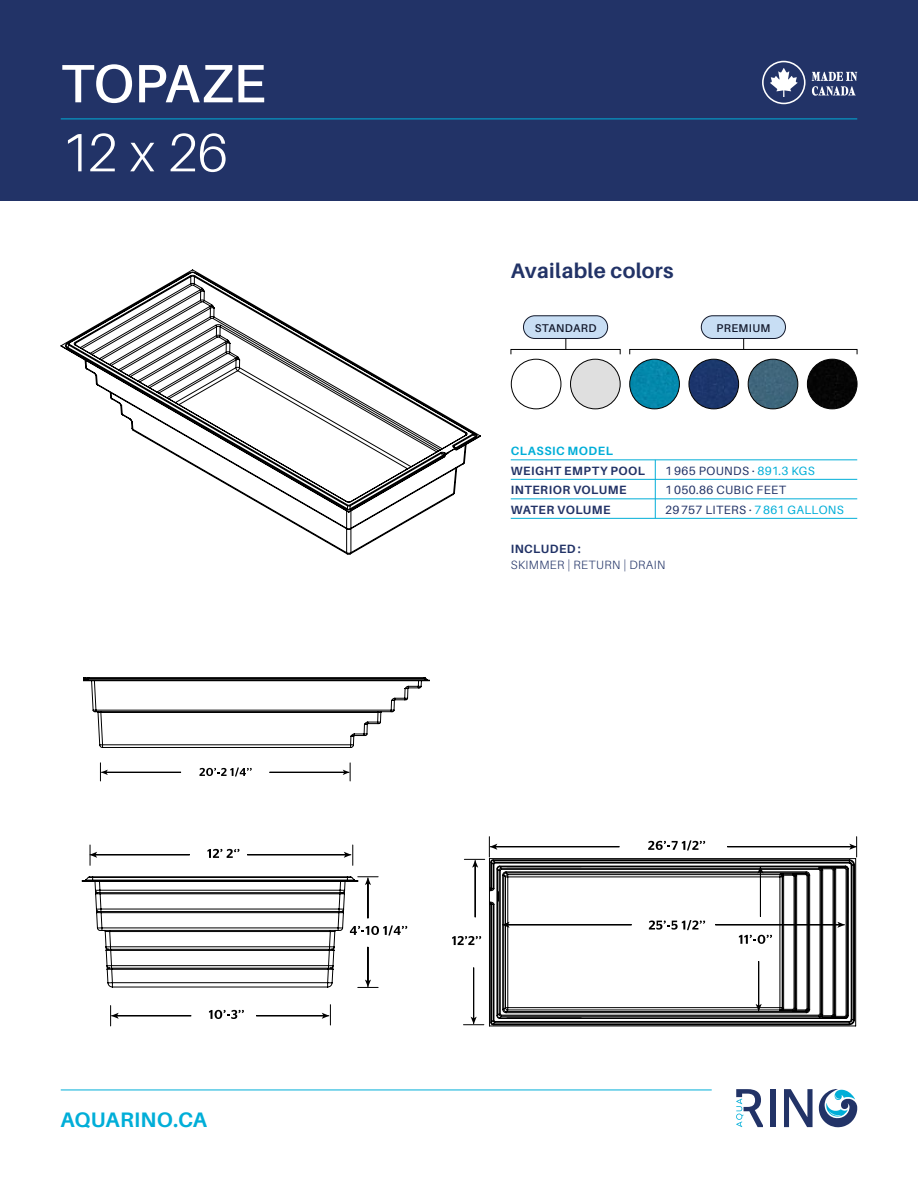
<style>
.page{position:relative;width:918px;height:1188px;background:#fff}
.page>*{position:absolute;margin:0;border:0;box-sizing:border-box;transform-origin:0 0}
.t1{font:600 54px "Aileron";letter-spacing:-.01em;color:#fff}
.t2{font:300 54px "Aileron";color:#fff}
.t3{font:700 21px "Aileron";letter-spacing:.015em;color:#223367}
.t4{font:700 21px "Aileron";letter-spacing:.015em;color:#00aed8}
.t5{font:12px "Aileron";letter-spacing:.03em;color:#223367}
.t6{font:700 12px "Aileron";letter-spacing:.04em;color:#223367}
.t7{font:300 12px "Aileron";letter-spacing:.035em;color:#223367}
.t8{font:700 12px "Aileron";letter-spacing:.045em;color:#00aed8}
.t9{font:600 11.25px "Aileron";letter-spacing:.035em;color:#12182b}
.s1{color:#00aed8}
</style>
<div class="page">
<div style="left:0;top:0;width:918px;height:201px;background:#223367"></div>
<div style="left:523px;top:316px;width:85px;height:22px;background:#c8def4;border-radius:11px"></div>
<div style="left:523px;top:316px;width:85px;height:23px;border:1px solid #12182b;border-radius:11px"></div>
<div style="left:701px;top:316px;width:84px;height:22px;background:#c8def4;border-radius:11px"></div>
<div style="left:701px;top:316px;width:85px;height:23px;border:1px solid #12182b;border-radius:11px"></div>
<hr style="left:61px;top:119px;width:796px;height:1px;background:#00aed8">
<hr style="left:61px;top:1090px;width:651px;height:1px;background:#00aed8">
<img style="left:511px;top:359px;width:50px;height:50px;border-radius:25px">
<div style="left:511px;top:359px;width:50px;height:50px;border:1px solid #000;border-radius:50%"></div>
<div style="left:571px;top:359px;width:49px;height:50px;background:#dfdfdf;border-radius:25px"></div>
<div style="left:570px;top:359px;width:50px;height:50px;border:1px solid #000;border-radius:50%"></div>
<img style="left:630px;top:359px;width:49px;height:50px;border-radius:25px">
<div style="left:630px;top:359px;width:50px;height:50px;border:1px solid #000;border-radius:50%"></div>
<div style="left:689px;top:359px;width:50px;height:50px;background:#1c366c;border-radius:25px"></div>
<div style="left:689px;top:359px;width:50px;height:50px;border:1px solid #000;border-radius:50%"></div>
<img style="left:748px;top:359px;width:50px;height:50px;border-radius:25px">
<div style="left:748px;top:359px;width:50px;height:50px;border:1px solid #000;border-radius:50%"></div>
<div style="left:807px;top:359px;width:50px;height:50px;background:#060606;border-radius:25px"></div>
<div style="left:807px;top:359px;width:50px;height:50px;border:1px solid #000;border-radius:50%"></div>
<div style="left:511px;top:349px;width:109px;height:6px;border:1px solid #000"></div>
<div style="left:630px;top:349px;width:227px;height:6px;border:1px solid #000"></div>
<svg style="left:736px;top:1089px;width:27px;height:38px"></svg>
<div style="left:770px;top:1089px;width:6px;height:38px;background:#223367"></div>
<svg style="left:784px;top:1089px;width:29px;height:38px"></svg>
<svg style="left:819px;top:1089px;width:38px;height:38px"></svg>
<svg style="left:65px;top:271px;width:328px;height:284px"></svg>
<svg style="left:73px;top:275px;width:405px;height:255px"></svg>
<svg style="left:83px;top:677px;width:347px;height:105px"></svg>
<svg style="left:452px;top:936px;width:11px;height:9px"></svg>
<svg style="left:463px;top:836px;width:394px;height:191px"></svg>
<svg style="left:490px;top:859px;width:359px;height:166px"></svg>
<svg style="left:649px;top:920px;width:56px;height:10px"></svg>
<svg style="left:739px;top:935px;width:33px;height:9px"></svg>
<hr style="left:760px;top:866px;width:1px;height:51px;background:#000">
<svg style="left:757px;top:866px;width:6px;height:8px"></svg>
<hr style="left:758px;top:961px;width:1px;height:50px;background:#000">
<svg style="left:756px;top:1004px;width:6px;height:7px"></svg>
<hr style="left:502px;top:924px;width:130px;height:1px;background:#000">
<svg style="left:502px;top:922px;width:8px;height:6px"></svg>
<hr style="left:715px;top:924px;width:130px;height:1px;background:#000">
<svg style="left:837px;top:922px;width:8px;height:6px"></svg>
<svg style="left:383px;top:925px;width:24px;height:11px"></svg>
<svg style="left:82px;top:844px;width:297px;height:183px"></svg>
<svg style="left:96px;top:892px;width:248px;height:78px"></svg>
<svg style="left:762px;top:61px;width:44px;height:43px"></svg>
<svg style="left:812px;top:72px;width:45px;height:24px"></svg>
<hr style="left:511px;top:460px;width:346px;height:1px;background:#00aed8">
<hr style="left:511px;top:479px;width:346px;height:1px;background:#00aed8">
<hr style="left:511px;top:499px;width:346px;height:1px;background:#00aed8">
<hr style="left:511px;top:518px;width:346px;height:1px;background:#00aed8">
<hr style="left:655px;top:460px;width:1px;height:58px;background:#00aed8">
<h1 class="t1" style="left:61px;top:54px;width:206px">TOPAZE</h1>
<h1 class="t2" style="left:61px;top:123px;width:169px">12 x 26</h1>
<h2 class="t4" style="left:61px;top:1108px;width:148px">AQUARINO.CA</h2>
<h2 class="t3" style="left:511px;top:259px;width:164px">Available colors</h2>
<p class="t9" style="left:535px;top:321px;width:63px">STANDARD</p>
<p class="t9" style="left:717px;top:321px;width:55px">PREMIUM</p>
<p class="t8" style="left:511px;top:444px;width:104px">CLASSIC MODEL</p>
<p class="t6" style="left:511px;top:464px;width:136px">WEIGHT EMPTY POOL</p>
<p class="t5" style="left:665px;top:464px;width:151px">1 965 POUNDS · <span class="s1">891.3 KGS</span></p>
<p class="t6" style="left:511px;top:483px;width:117px">INTERIOR VOLUME</p>
<p class="t5" style="left:665px;top:484px;width:122px">1 050.86 CUBIC FEET</p>
<p class="t6" style="left:511px;top:503px;width:101px">WATER VOLUME</p>
<p class="t5" style="left:665px;top:503px;width:180px">29 757 LITERS · <span class="s1">7 861 GALLONS</span></p>
<p class="t6" style="left:511px;top:542px;width:71px">INCLUDED :</p>
<p class="t7" style="left:511px;top:558px;width:156px">SKIMMER | RETURN | DRAIN</p>
</div>
